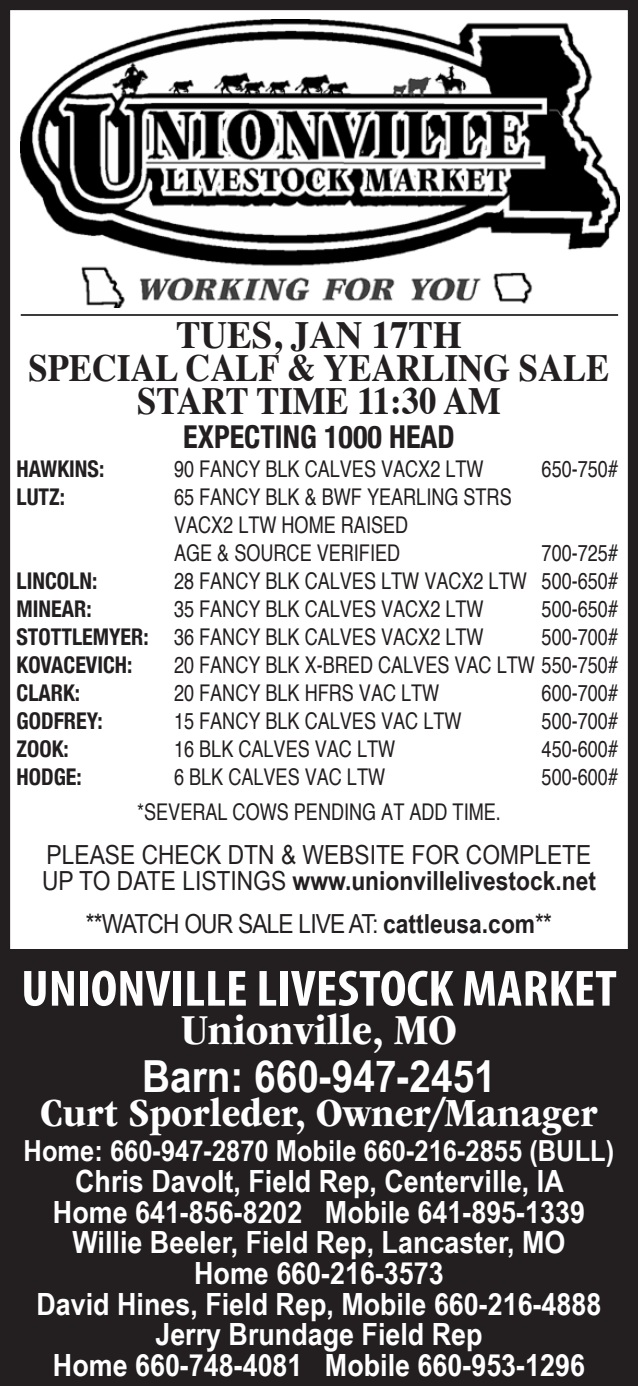
<style>
.page{position:relative;width:638px;height:1386px;background:#fff}
.page>*{position:absolute;margin:0;border:0;box-sizing:border-box;transform-origin:0 0}
.t1{font:700 condensed 51.45px "Myriad Pro";color:#fff;scale:1.07 1}
.t2{font:700 44.1px "Arial Narrow";color:#fff;scale:1.07 1}
.t3{font:700 condensed 44.1px "ITC Garamond Std";color:#fff;scale:1.07 1}
.t4{font:700 condensed 41.3px "ITC Garamond Std";color:#fff;scale:1.07 1}
.t5{font:700 38.5px "Times";color:#231f20;scale:.9 1}
.t6{font:700 38.5px "Times";color:#231f20;scale:.96 1}
.t7{font:700 condensed 31.5px "Helvetica Neue";color:#231f20;scale:.96 1}
.t8{font:700 30.8px "Arial Narrow";color:#fff;scale:1.07 1}
.t9{font:700 29.05px "Arial Narrow";color:#fff;scale:1.07 1}
.t10{font:700 26.25px "Arial Narrow";color:#231f20;scale:1.06 1}
.t11{font:26.25px "Arial Narrow";letter-spacing:-.03em;color:#231f20;scale:1.06 1}
.t12{font:26.25px "Arial Narrow";color:#231f20;scale:1.06 1}
.t13{font:condensed 23.1px "Helvetica";color:#231f20;scale:.96 1}
.t14{font:700 condensed 23.1px "Helvetica Neue";color:#231f20;scale:.96 1}
.s1{font-family:"Helvetica Neue";font-weight:700}
.s2{font-weight:400}
.s3{font-weight:700}
</style>
<div class="page">
<div style="left:0;top:0;width:638px;height:1386px;border:10px solid #231f20"></div>
<img style="left:21px;top:19px;width:598px;height:289px">
<hr style="left:21px;top:314px;width:597px;height:2px;background:#231f20">
<div style="left:0;top:949px;width:638px;height:437px;background:#231f20"></div>
<p class="t6" style="left:176px;top:298px;width:299px">TUES, JAN 17TH</p>
<p class="t5" style="left:29px;top:331px;width:647px">SPECIAL CALF &amp; YEARLING SALE</p>
<p class="t5" style="left:137px;top:364px;width:406px">START TIME 11:30 AM</p>
<p class="t7" style="left:183px;top:410px;width:284px">EXPECTING 1000 HEAD</p>
<p class="t14" style="left:17px;top:450px;width:93px">HAWKINS:</p>
<p class="t13" style="left:174px;top:455px;width:324px">90 FANCY BLK CALVES VACX2 LTW</p>
<p class="t13" style="left:542px;top:455px;width:81px">650-750#</p>
<p class="t14" style="left:17px;top:478px;width:52px">LUTZ:</p>
<p class="t13" style="left:174px;top:483px;width:353px">65 FANCY BLK &amp; BWF YEARLING STRS</p>
<p class="t13" style="left:174px;top:511px;width:245px">VACX2 LTW HOME RAISED</p>
<p class="t13" style="left:174px;top:539px;width:237px">AGE &amp; SOURCE VERIFIED</p>
<p class="t13" style="left:542px;top:539px;width:81px">700-725#</p>
<p class="t14" style="left:17px;top:562px;width:86px">LINCOLN:</p>
<p class="t13" style="left:174px;top:567px;width:464px">28 FANCY BLK CALVES LTW VACX2 LTW 500-650#</p>
<p class="t14" style="left:17px;top:590px;width:80px">MINEAR:</p>
<p class="t13" style="left:174px;top:595px;width:324px">35 FANCY BLK CALVES VACX2 LTW</p>
<p class="t13" style="left:542px;top:595px;width:81px">500-650#</p>
<p class="t13" style="left:17px;top:623px;width:488px"><span class="s1">STOTTLEMYER:</span> 36 FANCY BLK CALVES VACX2 LTW</p>
<p class="t13" style="left:542px;top:623px;width:81px">500-700#</p>
<p class="t14" style="left:17px;top:646px;width:122px">KOVACEVICH:</p>
<p class="t13" style="left:174px;top:651px;width:464px">20 FANCY BLK X-BRED CALVES VAC LTW 550-750#</p>
<p class="t14" style="left:17px;top:674px;width:68px">CLARK:</p>
<p class="t13" style="left:174px;top:679px;width:278px">20 FANCY BLK HFRS VAC LTW</p>
<p class="t13" style="left:542px;top:679px;width:81px">600-700#</p>
<p class="t14" style="left:17px;top:702px;width:91px">GODFREY:</p>
<p class="t13" style="left:174px;top:707px;width:301px">15 FANCY BLK CALVES VAC LTW</p>
<p class="t13" style="left:542px;top:707px;width:81px">500-700#</p>
<p class="t14" style="left:17px;top:730px;width:56px">ZOOK:</p>
<p class="t13" style="left:174px;top:735px;width:232px">16 BLK CALVES VAC LTW</p>
<p class="t13" style="left:542px;top:735px;width:81px">450-600#</p>
<p class="t14" style="left:17px;top:758px;width:70px">HODGE:</p>
<p class="t13" style="left:174px;top:763px;width:221px">6 BLK CALVES VAC LTW</p>
<p class="t13" style="left:542px;top:763px;width:81px">500-600#</p>
<p class="t13" style="left:137px;top:798px;width:380px">*SEVERAL COWS PENDING AT ADD TIME.</p>
<p class="t12" style="left:47px;top:835px;width:515px">PLEASE CHECK DTN &amp; WEBSITE FOR COMPLETE</p>
<p class="t10" style="left:42px;top:861px;width:524px"><span class="s2">UP TO DATE LISTINGS</span> www.unionvillelivestock.net</p>
<p class="t11" style="left:86px;top:905px;width:441px">**WATCH OUR SALE LIVE AT: <span class="s3">cattleusa.com</span>**</p>
<p class="t1" style="left:21px;top:956px;width:558px">UNIONVILLE LIVESTOCK MARKET</p>
<p class="t3" style="left:181px;top:1005px;width:259px">Unionville, MO</p>
<p class="t2" style="left:142px;top:1043px;width:332px">Barn: 660-947-2451</p>
<p class="t4" style="left:40px;top:1089px;width:522px">Curt Sporleder, Owner/Manager</p>
<p class="t9" style="left:24px;top:1129px;width:553px">Home: 660-947-2870 Mobile 660-216-2855 (BULL)</p>
<p class="t8" style="left:75px;top:1158px;width:458px">Chris Davolt, Field Rep, Centerville, IA</p>
<p class="t8" style="left:53px;top:1189px;width:499px">Home 641-856-8202 Mobile 641-895-1339</p>
<p class="t8" style="left:72px;top:1219px;width:462px">Willie Beeler, Field Rep, Lancaster, MO</p>
<p class="t8" style="left:194px;top:1250px;width:235px">Home 660-216-3573</p>
<p class="t8" style="left:37px;top:1280px;width:529px">David Hines, Field Rep, Mobile 660-216-4888</p>
<p class="t8" style="left:155px;top:1311px;width:307px">Jerry Brundage Field Rep</p>
<p class="t8" style="left:53px;top:1342px;width:499px">Home 660-748-4081 Mobile 660-953-1296</p>
</div>
